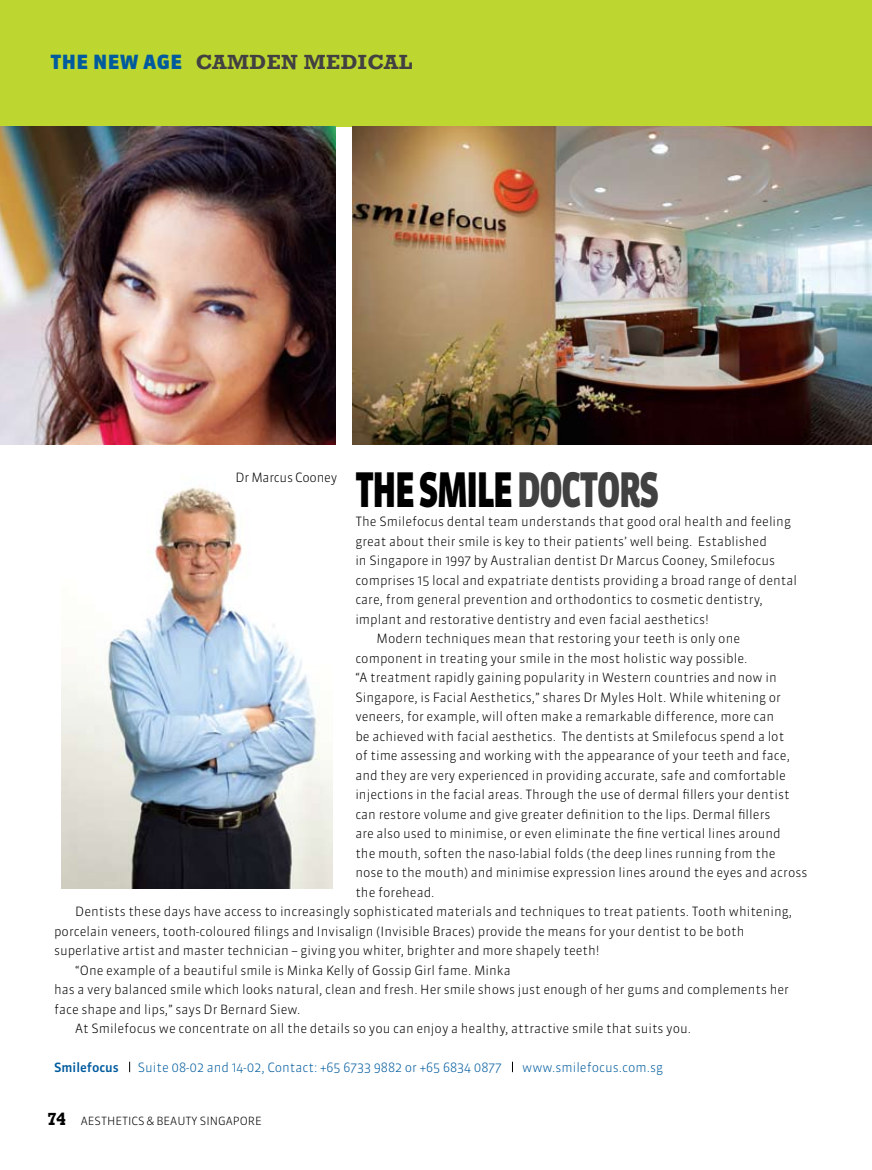
<style>
.page{position:relative;width:872px;height:1170px;background:#fff}
.page>*{position:absolute;margin:0;border:0;box-sizing:border-box;transform-origin:0 0}
.t1{font:900 47.25px "Sanuk TF";letter-spacing:-.04em;color:#000;scale:.69 1}
.t2{font:900 47.25px "Sanuk TF";color:#414142;scale:.69 1}
.t3{font:700 21px "Rockwell";letter-spacing:.02em;color:#414142}
.t4{font:300 12.75px "Sanuk";color:#000}
.t5{font:300 12.75px "Sanuk";color:#005b9e}
.t6{font:300 12.75px "Sanuk";letter-spacing:-.02em;color:#000}
.t7{font:500 12.75px "Sanuk";color:#005b9e}
.t8{font:300 11.25px "Sanuk TF";color:#000}
.s1{font-family:"Sanuk LF";font-weight:900;font-size:19.5px;color:#005b9e}
.s2{color:#414142}
.s3{font-family:"Rockwell";font-weight:700;font-size:18px}
</style>
<div class="page">
<div style="left:0;top:0;width:872px;height:127px;background:#bed730"></div>
<img style="left:353px;top:126px;width:519px;height:318px">
<img style="left:0;top:126px;width:336px;height:318px">
<img style="left:62px;top:487px;width:270px;height:401px">
<h2 class="t3" style="left:50px;top:50px;width:363px"><span class="s1">THE NEW AGE</span> CAMDEN MEDICAL</h2>
<p class="t6" style="left:235px;top:469px;width:103px">Dr Marcus Cooney</p>
<h1 class="t1" style="left:355px;top:460px;width:296px">THE SMILE <span class="s2">DOCTO</span></h1>
<h1 class="t2" style="left:619px;top:460px;width:56px">RS</h1>
<p class="t4" style="left:355px;top:513px;width:437px">The Smilefocus dental team understands that good oral health and feeling</p>
<p class="t4" style="left:355px;top:533px;width:413px">great about their smile is key to their patients’ well being. Established</p>
<p class="t4" style="left:355px;top:552px;width:421px">in Singapore in 1997 by Australian dentist Dr Marcus Cooney, Smilefocus</p>
<p class="t4" style="left:355px;top:572px;width:443px">comprises 15 local and expatriate dentists providing a broad range of dental</p>
<p class="t4" style="left:355px;top:591px;width:409px">care, from general prevention and orthodontics to cosmetic dentistry,</p>
<p class="t4" style="left:355px;top:611px;width:355px">implant and restorative dentistry and even facial aesthetics!</p>
<p class="t4" style="left:376px;top:630px;width:365px">Modern techniques mean that restoring your teeth is only one</p>
<p class="t4" style="left:355px;top:650px;width:393px">component in treating your smile in the most holistic way possible.</p>
<p class="t4" style="left:355px;top:669px;width:423px">“A treatment rapidly gaining popularity in Western countries and now in</p>
<p class="t4" style="left:355px;top:689px;width:427px">Singapore, is Facial Aesthetics,” shares Dr Myles Holt. While whitening or</p>
<p class="t4" style="left:355px;top:708px;width:420px">veneers, for example, will often make a remarkable difference, more can</p>
<p class="t4" style="left:355px;top:728px;width:430px">be achieved with facial aesthetics. The dentists at Smilefocus spend a lot</p>
<p class="t4" style="left:355px;top:747px;width:436px">of time assessing and working with the appearance of your teeth and face,</p>
<p class="t4" style="left:355px;top:767px;width:432px">and they are very experienced in providing accurate, safe and comfortable</p>
<p class="t4" style="left:355px;top:786px;width:436px">injections in the facial areas. Through the use of dermal fillers your dentist</p>
<p class="t4" style="left:355px;top:806px;width:416px">can restore volume and give greater definition to the lips. Dermal fillers</p>
<p class="t4" style="left:355px;top:825px;width:427px">are also used to minimise, or even eliminate the fine vertical lines around</p>
<p class="t4" style="left:355px;top:845px;width:422px">the mouth, soften the naso-labial folds (the deep lines running from the</p>
<p class="t4" style="left:355px;top:864px;width:453px">nose to the mouth) and minimise expression lines around the eyes and across</p>
<p class="t4" style="left:355px;top:884px;width:81px">the forehead.</p>
<p class="t4" style="left:75px;top:903px;width:718px">Dentists these days have access to increasingly sophisticated materials and techniques to treat patients. Tooth whitening,</p>
<p class="t4" style="left:54px;top:922px;width:692px">porcelain veneers, tooth-coloured filings and Invisalign (Invisible Braces) provide the means for your dentist to be both</p>
<p class="t4" style="left:54px;top:942px;width:547px">superlative artist and master technician – giving you whiter, brighter and more shapely teeth!</p>
<p class="t4" style="left:75px;top:961px;width:437px">“One example of a beautiful smile is Minka Kelly of Gossip Girl fame. Minka</p>
<p class="t4" style="left:54px;top:981px;width:736px">has a very balanced smile which looks natural, clean and fresh. Her smile shows just enough of her gums and complements her</p>
<p class="t4" style="left:54px;top:1000px;width:248px">face shape and lips,” says Dr Bernard Siew.</p>
<p class="t4" style="left:75px;top:1020px;width:617px">At Smilefocus we concentrate on all the details so you can enjoy a healthy, attractive smile that suits you.</p>
<p class="t7" style="left:54px;top:1059px;width:66px">Smilefocus</p>
<p class="t5" style="left:138px;top:1059px;width:365px">Suite 08-02 and 14-02, Contact: +65 6733 9882 or +65 6834 0877</p>
<p class="t5" style="left:522px;top:1059px;width:142px">www.smilefocus.com.sg</p>
<p class="t8" style="left:47px;top:1113px;width:216px"><span class="s3">74</span> AESTHETICS &amp; BEAUTY SINGAPORE</p>
</div>
